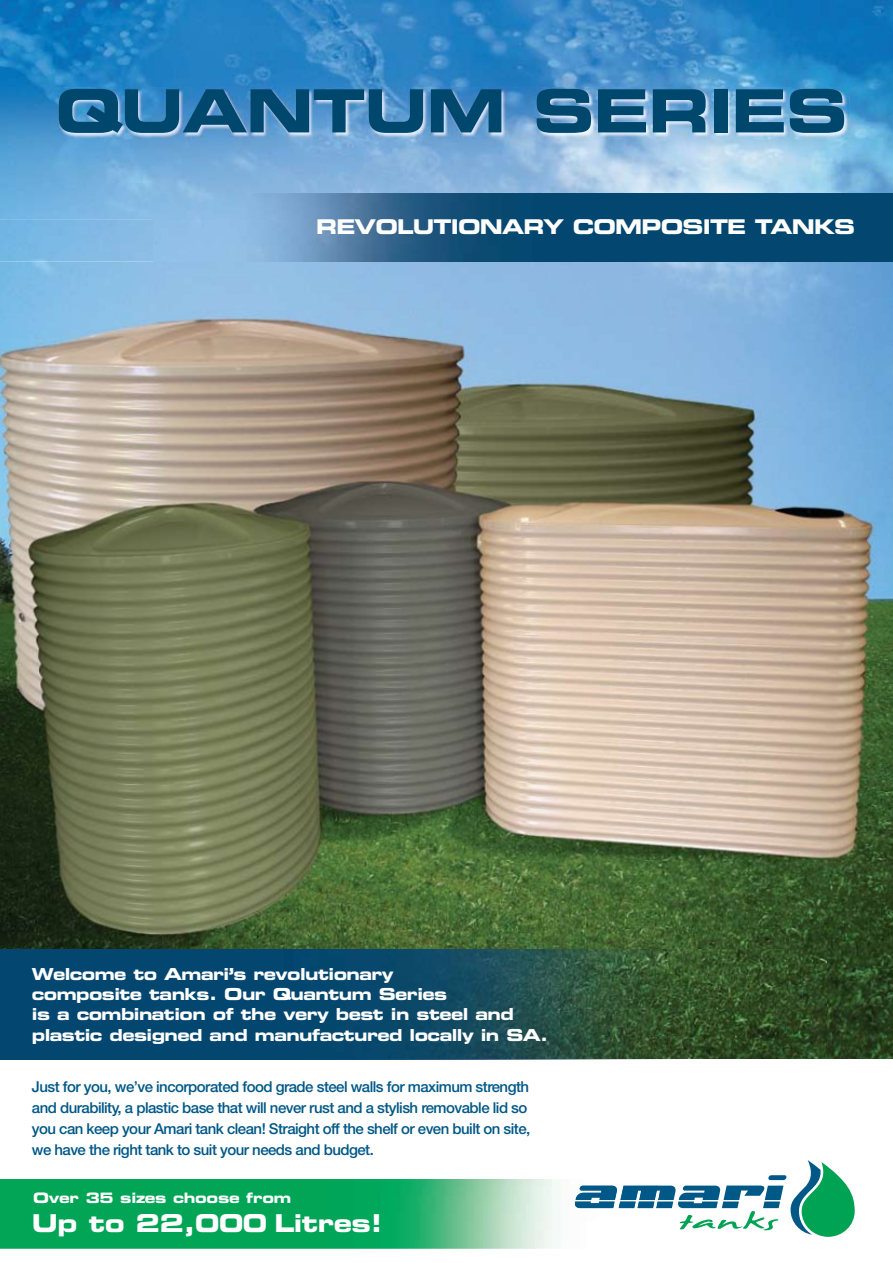
<style>
.page{position:relative;width:893px;height:1263px;background:#fff}
.page>*{position:absolute;margin:0;border:0;box-sizing:border-box;transform-origin:0 0}
.t1{font:59.55px "Eurostile Bold Extended Two";letter-spacing:-.02em;color:#00476d}
.t2{font:24.6px "Eurostile Bold Extended Two";letter-spacing:-.02em;color:#fff}
.t3{font:20.25px "Eurostile Bold Extended Two";letter-spacing:-.04em;color:#fff}
.t4{font:16.5px/20.2px "Eurostile Bold Extended Two";letter-spacing:-.035em;color:#fff}
.t5{font:500 15px/21px "Helvetica Neue";letter-spacing:-.035em;color:#005887}
.t6{font:14.4px "Eurostile Bold Extended Two";letter-spacing:-.02em;color:#fff}
</style>
<div class="page">
<img style="left:0;top:219px;width:893px;height:840px">
<img style="left:0;top:0;width:893px;height:88px">
<img style="left:0;top:88px;width:104px;height:131px">
<img style="left:841px;top:88px;width:52px;height:105px">
<img style="left:104px;top:138px;width:737px;height:81px">
<img style="left:57px;top:87px;width:793px;height:51px">
<img style="left:153px;top:193px;width:740px;height:68px">
<img style="left:0;top:949px;width:827px;height:111px">
<svg style="left:658px;top:1160px;width:197px;height:77px"></svg>
<img style="left:0;top:1179px;width:658px;height:70px">
<img style="left:575px;top:1185px;width:83px;height:23px">
<h1 class="t1" style="left:55px;top:69px;width:794px">QUANTUM SERIES</h1>
<h3 class="t3" style="left:316px;top:212px;width:541px">REVOLUTIONARY COMPOSITE TANKS</h3>
<p class="t4" style="left:32px;top:963px;width:518px">Welcome to Amari’s revolutionary<br>composite tanks. Our Quantum Series<br>is a combination of the very best in steel and plastic designed and manufactured locally in SA.</p>
<p class="t5" style="left:32px;top:1076px;width:500px">Just for you, we’ve incorporated food grade steel walls for maximum strength and durability, a plastic base that will never rust and a stylish removable lid so you can keep your Amari tank clean! Straight off the shelf or even built on site, we have the right tank to suit your needs and budget.</p>
<p class="t6" style="left:33px;top:1188px;width:259px">Over 35 sizes choose from</p>
<h2 class="t2" style="left:32px;top:1205px;width:352px">Up to 22,000 Litres!</h2>
</div>
